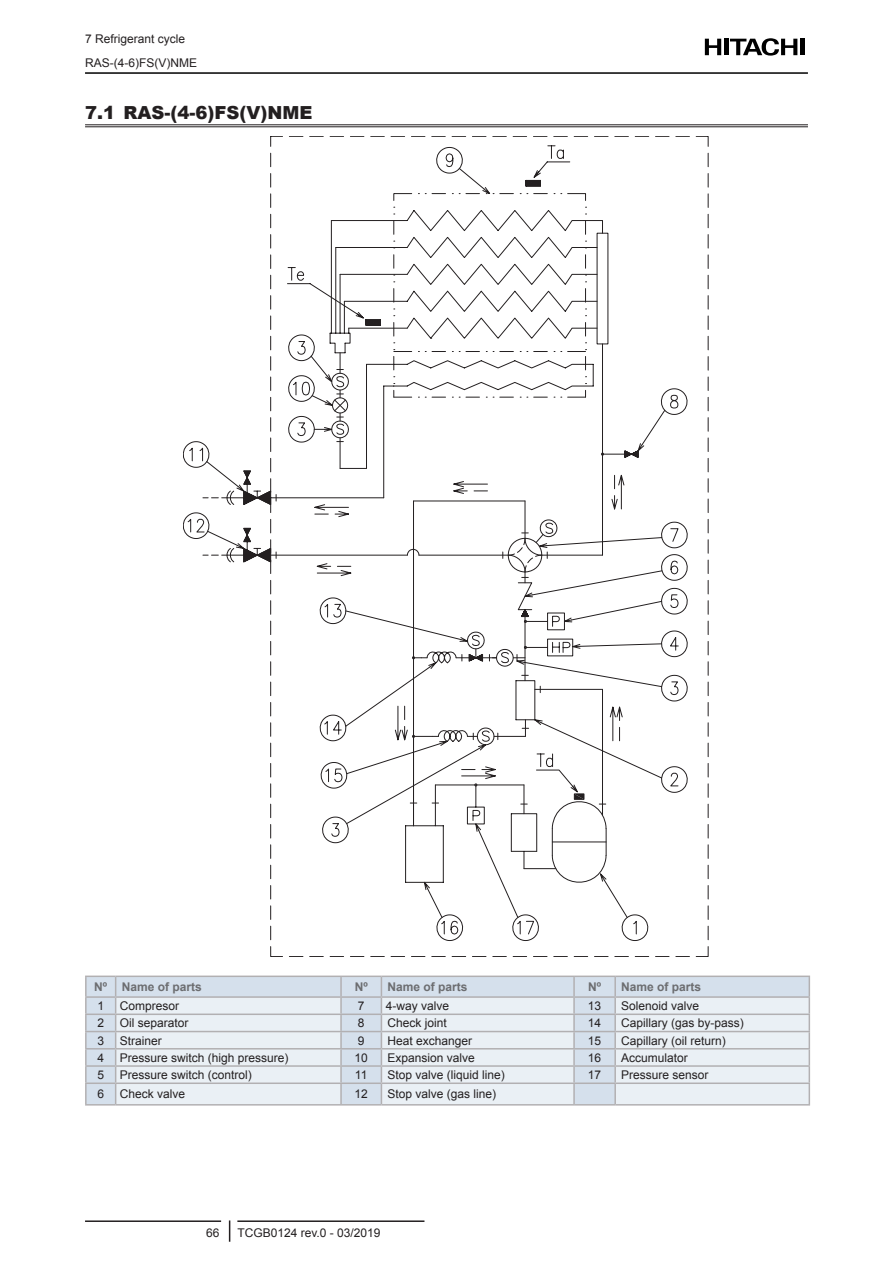
<style>
.page{position:relative;width:893px;height:1263px;background:#fff}
.page>*{position:absolute;margin:0;border:0;box-sizing:border-box;transform-origin:0 0}
.t1{font:900 18px "Arial";color:#231f20}
.TABLA_Interior_Izqui{font:12px "Arial";color:#231f20}
.TABLA_Cabecera_Centr{font:700 12px "Arial";color:#6c6d70}
.MASTER_Izq{font:12px "Arial";color:#231f20}
.TABLA_Interior_Centr{font:12px "Arial";color:#231f20}
.MASTER_Der{font:12px "Arial";color:#231f20}
</style>
<div class="page">
<hr style="left:85px;top:72px;width:723px;height:2px;background:#000">
<hr style="left:801px;top:39px;width:4px;height:16px;background:#000">
<svg style="left:705px;top:39px;width:16px;height:16px"></svg>
<hr style="left:724px;top:39px;width:4px;height:16px;background:#000">
<svg style="left:730px;top:38px;width:67px;height:18px"></svg>
<hr style="left:85px;top:1220px;width:136px;height:2px;background:#231f20">
<hr style="left:237px;top:1220px;width:187px;height:2px;background:#231f20">
<svg style="left:229px;top:1220px;width:1px;height:22px"></svg>
<hr style="left:85px;top:124px;width:723px;height:1px;background:#231f20">
<hr style="left:85px;top:126px;width:723px;height:1px;background:#231f20">
<svg style="left:393px;top:145px;width:185px;height:69px"></svg>
<svg style="left:183px;top:214px;width:505px;height:727px"></svg>
<div style="left:87px;top:977px;width:722px;height:127px;background:#d5e0ec"></div>
<svg style="left:116px;top:998px;width:693px;height:106px;background:#e6edf3"></svg>
<hr style="left:341px;top:996px;width:40px;height:2px;background:#b2b0b2">
<hr style="left:381px;top:996px;width:193px;height:2px;background:#b2b0b2">
<hr style="left:574px;top:996px;width:41px;height:2px;background:#b2b0b2">
<hr style="left:615px;top:996px;width:195px;height:2px;background:#b2b0b2">
<hr style="left:85px;top:1013px;width:31px;height:2px;background:#b2b0b2">
<hr style="left:116px;top:1013px;width:225px;height:2px;background:#b2b0b2">
<hr style="left:341px;top:1013px;width:40px;height:2px;background:#b2b0b2">
<hr style="left:574px;top:1013px;width:41px;height:2px;background:#b2b0b2">
<hr style="left:615px;top:1013px;width:195px;height:2px;background:#b2b0b2">
<hr style="left:85px;top:1031px;width:31px;height:1px;background:#b2b0b2">
<hr style="left:116px;top:1031px;width:225px;height:1px;background:#b2b0b2">
<hr style="left:341px;top:1031px;width:40px;height:1px;background:#b2b0b2">
<hr style="left:381px;top:1031px;width:193px;height:1px;background:#b2b0b2">
<hr style="left:574px;top:1031px;width:41px;height:1px;background:#b2b0b2">
<hr style="left:85px;top:1048px;width:31px;height:1px;background:#b2b0b2">
<hr style="left:116px;top:1048px;width:225px;height:1px;background:#b2b0b2">
<hr style="left:341px;top:1048px;width:40px;height:1px;background:#b2b0b2">
<hr style="left:381px;top:1048px;width:193px;height:1px;background:#b2b0b2">
<hr style="left:574px;top:1048px;width:41px;height:1px;background:#b2b0b2">
<hr style="left:615px;top:1048px;width:195px;height:1px;background:#b2b0b2">
<hr style="left:85px;top:1065px;width:31px;height:2px;background:#b2b0b2">
<hr style="left:116px;top:1065px;width:225px;height:2px;background:#b2b0b2">
<hr style="left:341px;top:1065px;width:40px;height:2px;background:#b2b0b2">
<hr style="left:381px;top:1065px;width:193px;height:2px;background:#b2b0b2">
<hr style="left:574px;top:1065px;width:41px;height:2px;background:#b2b0b2">
<hr style="left:615px;top:1065px;width:195px;height:2px;background:#b2b0b2">
<hr style="left:85px;top:1082px;width:31px;height:2px;background:#b2b0b2">
<hr style="left:116px;top:1082px;width:225px;height:2px;background:#b2b0b2">
<hr style="left:341px;top:1082px;width:40px;height:2px;background:#b2b0b2">
<hr style="left:381px;top:1082px;width:193px;height:2px;background:#b2b0b2">
<hr style="left:85px;top:1104px;width:31px;height:1px;background:#b2b0b2">
<hr style="left:116px;top:1104px;width:225px;height:1px;background:#b2b0b2">
<hr style="left:341px;top:1104px;width:40px;height:1px;background:#b2b0b2">
<hr style="left:381px;top:1104px;width:193px;height:1px;background:#b2b0b2">
<hr style="left:574px;top:1104px;width:41px;height:1px;background:#b2b0b2">
<hr style="left:615px;top:1104px;width:195px;height:1px;background:#b2b0b2">
<hr style="left:116px;top:975px;width:225px;height:2px;background:#b2b0b2">
<hr style="left:381px;top:975px;width:193px;height:2px;background:#b2b0b2">
<hr style="left:615px;top:975px;width:195px;height:2px;background:#b2b0b2">
<hr style="left:85px;top:996px;width:31px;height:2px;background:#b2b0b2">
<hr style="left:85px;top:975px;width:31px;height:2px;background:#b2b0b2">
<svg style="left:85px;top:977px;width:2px;height:105px"></svg>
<hr style="left:85px;top:1084px;width:2px;height:20px;background:#b2b0b2">
<hr style="left:341px;top:975px;width:40px;height:2px;background:#b2b0b2">
<hr style="left:574px;top:975px;width:41px;height:2px;background:#b2b0b2">
<hr style="left:116px;top:996px;width:225px;height:2px;background:#b2b0b2">
<hr style="left:381px;top:1013px;width:193px;height:2px;background:#b2b0b2">
<svg style="left:340px;top:977px;width:2px;height:105px"></svg>
<svg style="left:115px;top:977px;width:1px;height:127px"></svg>
<hr style="left:340px;top:1084px;width:2px;height:20px;background:#b2b0b2">
<hr style="left:615px;top:1031px;width:195px;height:1px;background:#b2b0b2">
<svg style="left:573px;top:977px;width:2px;height:105px"></svg>
<svg style="left:381px;top:977px;width:1px;height:127px"></svg>
<hr style="left:573px;top:1084px;width:2px;height:20px;background:#b2b0b2">
<svg style="left:614px;top:977px;width:2px;height:105px"></svg>
<hr style="left:574px;top:1082px;width:41px;height:2px;background:#b2b0b2">
<hr style="left:615px;top:1082px;width:195px;height:2px;background:#b2b0b2">
<hr style="left:614px;top:1084px;width:2px;height:20px;background:#b2b0b2">
<svg style="left:809px;top:977px;width:1px;height:127px"></svg>
<p class="MASTER_Izq" style="left:85px;top:31px;width:102px">7 Refrigerant cycle</p>
<p class="MASTER_Izq" style="left:85px;top:55px;width:113px">RAS-(4-6)FS(V)NME</p>
<p class="t1" style="left:85px;top:100px;width:229px">7.1 RAS-(4-6)FS(V)NME</p>
<p class="TABLA_Cabecera_Centr" style="left:94px;top:979px;width:15px">Nº</p>
<p class="TABLA_Cabecera_Centr" style="left:122px;top:979px;width:82px">Name of parts</p>
<p class="TABLA_Cabecera_Centr" style="left:355px;top:979px;width:15px">Nº</p>
<p class="TABLA_Cabecera_Centr" style="left:387px;top:979px;width:82px">Name of parts</p>
<p class="TABLA_Cabecera_Centr" style="left:588px;top:979px;width:15px">Nº</p>
<p class="TABLA_Cabecera_Centr" style="left:621px;top:979px;width:82px">Name of parts</p>
<p class="TABLA_Interior_Centr" style="left:97px;top:998px;width:8px">1</p>
<p class="TABLA_Interior_Izqui" style="left:120px;top:998px;width:61px">Compresor</p>
<p class="TABLA_Interior_Centr" style="left:358px;top:998px;width:8px">7</p>
<p class="TABLA_Interior_Izqui" style="left:386px;top:998px;width:65px">4-way valve</p>
<p class="TABLA_Interior_Centr" style="left:588px;top:998px;width:15px">13</p>
<p class="TABLA_Interior_Izqui" style="left:621px;top:998px;width:80px">Solenoid valve</p>
<p class="TABLA_Interior_Centr" style="left:97px;top:1015px;width:8px">2</p>
<p class="TABLA_Interior_Izqui" style="left:120px;top:1015px;width:70px">Oil separator</p>
<p class="TABLA_Interior_Centr" style="left:358px;top:1015px;width:8px">8</p>
<p class="TABLA_Interior_Izqui" style="left:387px;top:1015px;width:61px">Check joint</p>
<p class="TABLA_Interior_Centr" style="left:588px;top:1015px;width:15px">14</p>
<p class="TABLA_Interior_Izqui" style="left:621px;top:1015px;width:124px">Capillary (gas by-pass)</p>
<p class="TABLA_Interior_Centr" style="left:97px;top:1032px;width:8px">3</p>
<p class="TABLA_Interior_Izqui" style="left:120px;top:1032px;width:44px">Strainer</p>
<p class="TABLA_Interior_Centr" style="left:358px;top:1032px;width:8px">9</p>
<p class="TABLA_Interior_Izqui" style="left:387px;top:1032px;width:86px">Heat exchanger</p>
<p class="TABLA_Interior_Centr" style="left:588px;top:1032px;width:15px">15</p>
<p class="TABLA_Interior_Izqui" style="left:621px;top:1032px;width:106px">Capillary (oil return)</p>
<p class="TABLA_Interior_Centr" style="left:97px;top:1050px;width:8px">4</p>
<p class="TABLA_Interior_Izqui" style="left:120px;top:1050px;width:170px">Pressure switch (high pressure)</p>
<p class="TABLA_Interior_Centr" style="left:355px;top:1050px;width:15px">10</p>
<p class="TABLA_Interior_Izqui" style="left:387px;top:1050px;width:89px">Expansion valve</p>
<p class="TABLA_Interior_Centr" style="left:588px;top:1050px;width:15px">16</p>
<p class="TABLA_Interior_Izqui" style="left:621px;top:1050px;width:68px">Accumulator</p>
<p class="TABLA_Interior_Centr" style="left:97px;top:1067px;width:8px">5</p>
<p class="TABLA_Interior_Izqui" style="left:120px;top:1067px;width:134px">Pressure switch (control)</p>
<p class="TABLA_Interior_Centr" style="left:355px;top:1067px;width:14px">11</p>
<p class="TABLA_Interior_Izqui" style="left:387px;top:1067px;width:119px">Stop valve (liquid line)</p>
<p class="TABLA_Interior_Centr" style="left:588px;top:1067px;width:15px">17</p>
<p class="TABLA_Interior_Izqui" style="left:621px;top:1067px;width:89px">Pressure sensor</p>
<p class="TABLA_Interior_Centr" style="left:97px;top:1086px;width:8px">6</p>
<p class="TABLA_Interior_Izqui" style="left:120px;top:1086px;width:67px">Check valve</p>
<p class="TABLA_Interior_Centr" style="left:354px;top:1086px;width:15px">12</p>
<p class="TABLA_Interior_Izqui" style="left:387px;top:1086px;width:110px">Stop valve (gas line)</p>
<p class="MASTER_Der" style="left:206px;top:1225px;width:15px">66</p>
<p class="TABLA_Interior_Izqui" style="left:237px;top:1225px;width:145px">TCGB0124 rev.0 - 03/2019</p>
</div>
